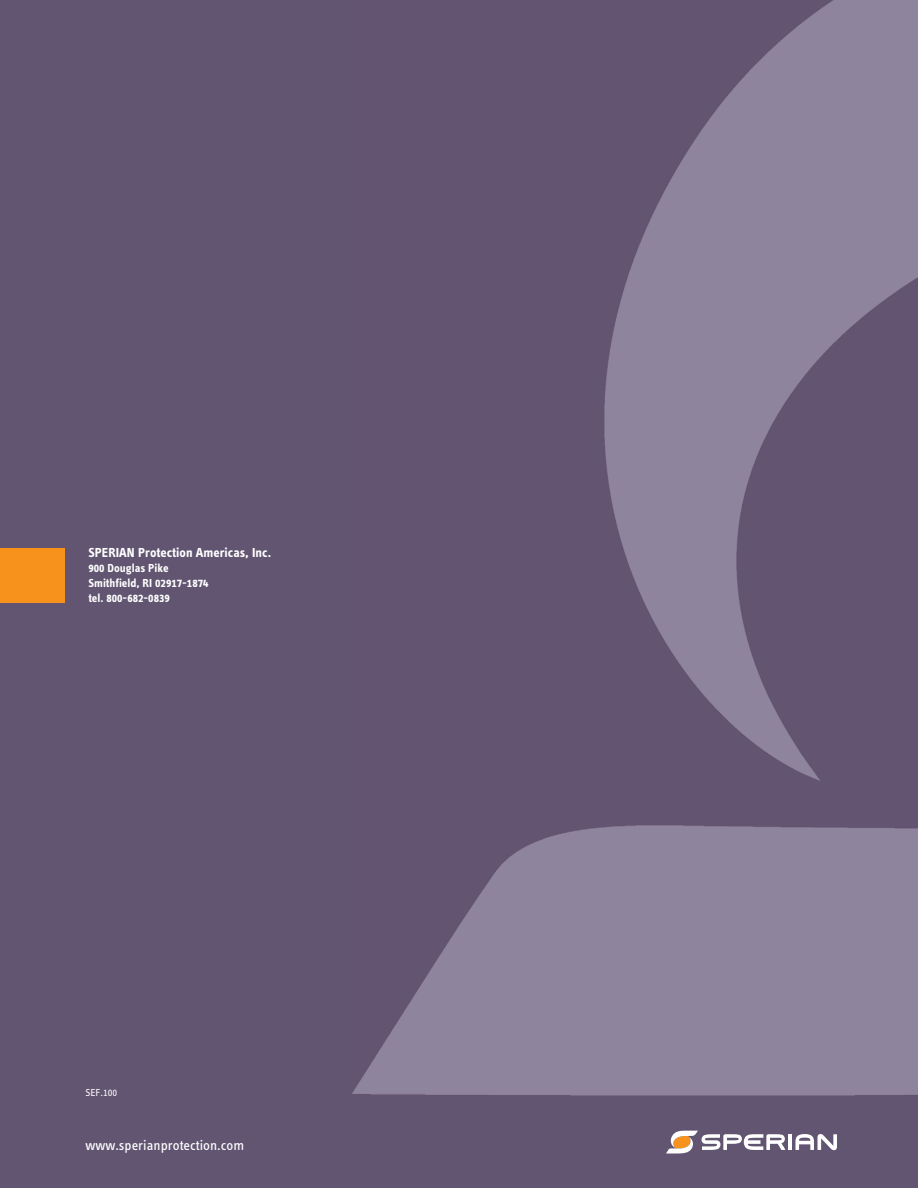
<style>
.page{position:relative;width:918px;height:1188px;background:#625572}
.page>*{position:absolute;margin:0;border:0;box-sizing:border-box;transform-origin:0 0}
.t1{font:14.25px "Info Text Book Tf";color:#fff}
.t2{font:13.5px "Info Text Bold Tf";color:#fff}
.t3{font:12px/15px "Info Text Bold Tf";color:#fff}
.t4{font:10.5px "Info Text Regular Tf";color:#fff}
</style>
<div class="page">
<img style="left:352px;top:0;width:566px;height:1096px">
<hr style="left:788px;top:1134px;width:4px;height:16px;background:#fff">
<svg style="left:666px;top:1131px;width:119px;height:23px"></svg>
<svg style="left:795px;top:1134px;width:42px;height:16px"></svg>
<div style="left:0;top:548px;width:65px;height:55px;background:#f7931d"></div>
<p class="t2" style="left:88px;top:548px;width:184px">SPERIAN Protection Americas, Inc.</p>
<p class="t3" style="left:88px;top:562px;width:122px">900 Douglas Pike<br>Smithfield, RI 02917-1874 tel. 800-682-0839</p>
<p class="t4" style="left:86px;top:1089px;width:33px">SEF.100</p>
<p class="t1" style="left:86px;top:1140px;width:160px">www.sperianprotection.com</p>
</div>
